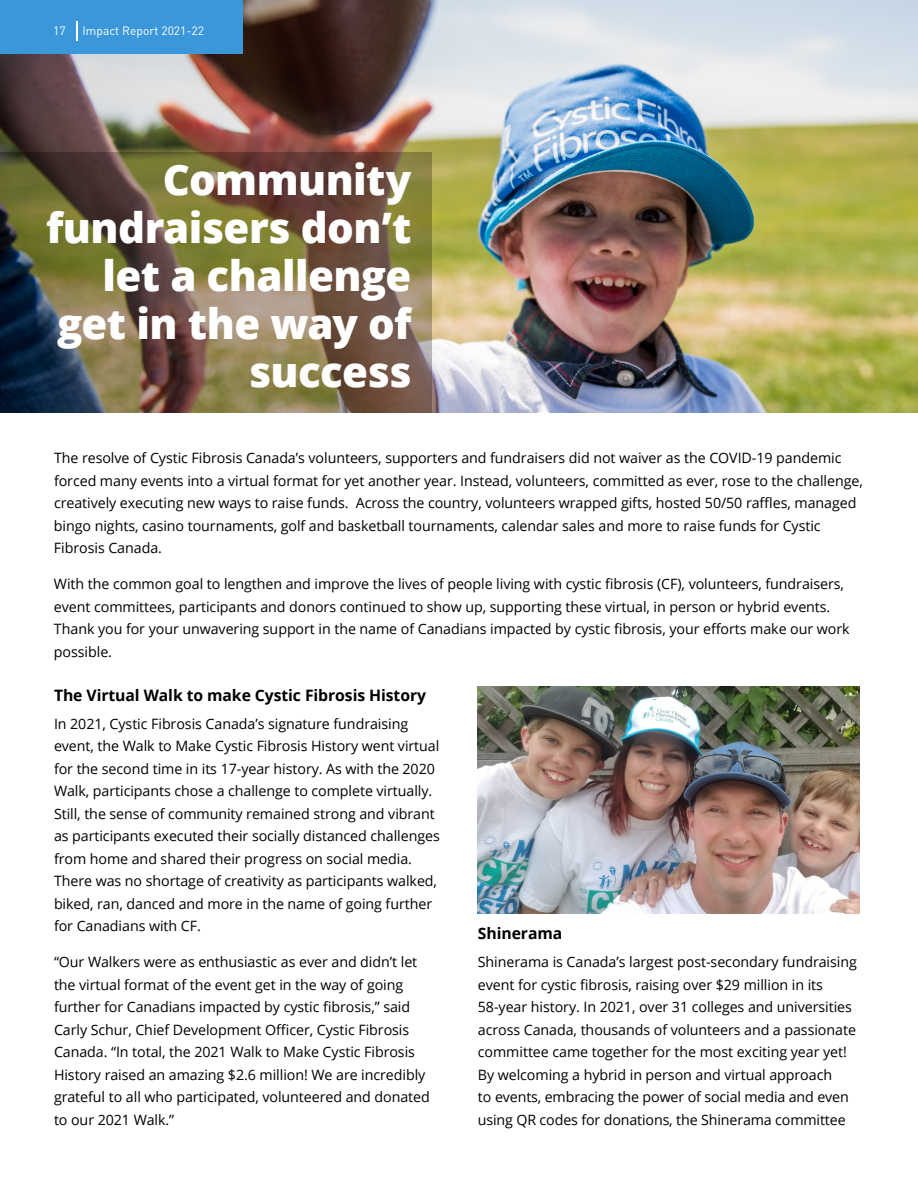
<style>
.page{position:relative;width:918px;height:1188px;background:#fff}
.page>*{position:absolute;margin:0;border:0;box-sizing:border-box;transform-origin:0 0}
.New_Chapter_heads{font:800 42px/48px "Open Sans";letter-spacing:-.015em;color:#fff;text-align:right}
.New_Body_9_5{font:700 15.75px "Open Sans";letter-spacing:-.005em;color:#000}
.New_Body_9_5-2{font:14.25px/22.5px "Open Sans";letter-spacing:-.005em;color:#000}
.t1{font:12px "DINOT";color:#fff}
</style>
<div class="page">
<img style="left:0;top:0;width:918px;height:413px">
<img style="left:0;top:152px;width:432px;height:261px">
<img style="left:478px;top:686px;width:382px;height:228px">
<div style="left:0;top:0;width:243px;height:54px;background:#3a97d9"></div>
<svg style="left:76px;top:21px;width:1px;height:20px"></svg>
<p class="t1" style="left:53px;top:23px;width:14px">17</p>
<p class="t1" style="left:83px;top:23px;width:123px">Impact Report 2021-22</p>
<p class="New_Chapter_heads" style="left:46px;top:153px;width:367px">Community fundraisers don’t let a challenge get in the way of success</p>
<p class="New_Body_9_5-2" style="left:54px;top:446px;width:810px">The resolve of Cystic Fibrosis Canada’s volunteers, supporters and fundraisers did not waiver as the COVID-19 pandemic forced many events into a virtual format for yet another year. Instead, volunteers, committed as ever, rose to the challenge, creatively executing new ways to raise funds. Across the country, volunteers wrapped gifts, hosted 50/50 raffles, managed bingo nights, casino tournaments, golf and basketball tournaments, calendar sales and more to raise funds for Cystic Fibrosis Canada.</p>
<p class="New_Body_9_5-2" style="left:54px;top:572px;width:797px">With the common goal to lengthen and improve the lives of people living with cystic fibrosis (CF), volunteers, fundraisers, event committees, participants and donors continued to show up, supporting these virtual, in person or hybrid events.<br>Thank you for your unwavering support in the name of Canadians impacted by cystic fibrosis, your efforts make our work possible.</p>
<p class="New_Body_9_5" style="left:54px;top:684px;width:374px">The Virtual Walk to make Cystic Fibrosis History</p>
<p class="New_Body_9_5-2" style="left:54px;top:712px;width:387px">In 2021, Cystic Fibrosis Canada’s signature fundraising event, the Walk to Make Cystic Fibrosis History went virtual for the second time in its 17-year history. As with the 2020<br>Walk, participants chose a challenge to complete virtually.<br>Still, the sense of community remained strong and vibrant as participants executed their socially distanced challenges from home and shared their progress on social media.<br>There was no shortage of creativity as participants walked, biked, ran, danced and more in the name of going further for Canadians with CF.</p>
<p class="New_Body_9_5-2" style="left:54px;top:951px;width:377px">“Our Walkers were as enthusiastic as ever and didn’t let the virtual format of the event get in the way of going further for Canadians impacted by cystic fibrosis,” said Carly Schur, Chief Development Officer, Cystic Fibrosis Canada. “In total, the 2021 Walk to Make Cystic Fibrosis History raised an amazing $2.6 million! We are incredibly grateful to all who participated, volunteered and donated to our 2021 Walk.”</p>
<p class="New_Body_9_5" style="left:478px;top:923px;width:86px">Shinerama</p>
<p class="New_Body_9_5-2" style="left:478px;top:951px;width:380px">Shinerama is Canada’s largest post-secondary fundraising event for cystic fibrosis, raising over $29 million in its 58-year history. In 2021, over 31 colleges and universities across Canada, thousands of volunteers and a passionate committee came together for the most exciting year yet!<br>By welcoming a hybrid in person and virtual approach<br>to events, embracing the power of social media and even using QR codes for donations, the Shinerama committee</p>
</div>
